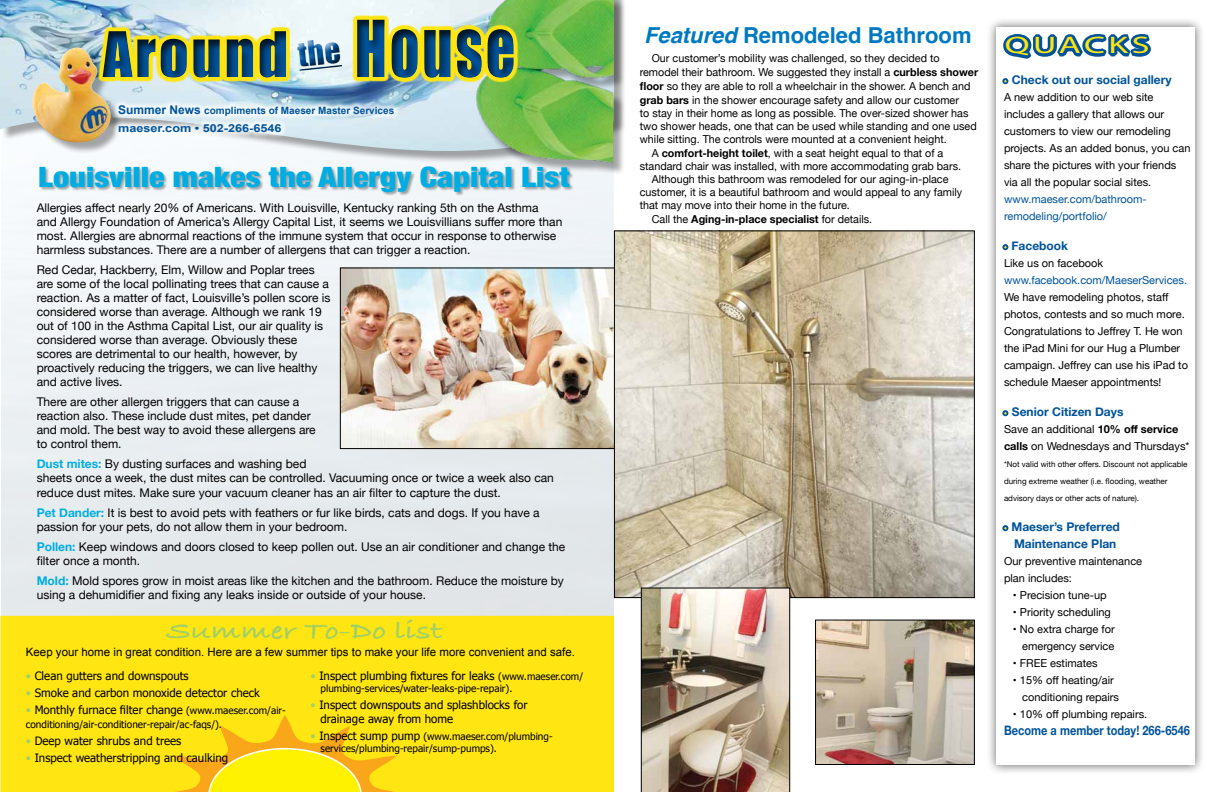
<style>
.page{position:relative;width:1224px;height:792px;background:#fff}
.page>*{position:absolute;margin:0;border:0;box-sizing:border-box;transform-origin:0 0}
.t1{font:72.5px "Impact";letter-spacing:.05em;color:#00539b;scale:.8 1}
.t2{font:58px "Impact";letter-spacing:.05em;color:#00539b}
.t3{font:900 condensed 28px "Helvetica Neue";color:#00ade3;scale:1.15 1}
.t4{font:26px "Bradley Hand ITCTT Bold";color:#a0cf67;scale:1.27 1}
.t5{font:24px "Myriad Pro";letter-spacing:.1em;color:#ffe512;scale:1.5 1}
.t6{font:700 22px "Helvetica";color:#0079c1}
.t7{font:700 13px "Helvetica Neue";color:#00539b;scale:.85 1}
.t8{font:12px/14px "Helvetica Neue";color:#000}
.t9{font:700 12px/17px "Helvetica Neue";color:#00539b;text-align:center}
.t10{font:11.5px/14px "Tahoma";color:#000}
.t11{font:11.5px "Arial";color:#000}
.t12{font:11px/17px "Helvetica Neue";color:#000}
.t13{font:11px/17px "Helvetica Neue";color:#00539b}
.t14{font:700 11px "Helvetica Neue";color:#000}
.t15{font:700 11px "Arial";color:#00539b;scale:1.15 1}
.t16{font:10px/12px "Tahoma";color:#000}
.t17{font:700 10px "Arial";color:#00539b}
.t18{font:8px/17px "Helvetica Neue";color:#000}
.s1{font-size:12px}
.s2{font-weight:700;color:#00ade3}
.s3{color:#a0cf67}
.s4{font-size:10px}
.s5{font-size:11.5px;color:#a0cf67}
.s6{font-size:11.5px}
.s7{font-style:italic}
.s8{font-weight:700}
.s9{font-weight:400}
.s10{font-family:"Myriad Pro";font-weight:400;font-size:10px;color:#ffe512}
</style>
<div class="page">
<div style="left:2px;top:0;width:624px;height:164px;background:#000;opacity:.35"></div>
<img style="left:0;top:0;width:470px;height:152px">
<div style="left:34px;top:49px;width:89px;height:106px;background:#000;opacity:.35"></div>
<img style="left:32px;top:48px;width:79px;height:95px">
<div style="left:112px;top:99px;width:288px;height:40px;background:#fff;opacity:.75"></div>
<div style="left:477px;top:0;width:149px;height:175px;background:#000;opacity:.35"></div>
<img style="left:470px;top:0;width:144px;height:163px">
<div style="left:95px;top:0;width:494px;height:102px;background:#000;opacity:.75"></div>
<div style="left:40px;top:166px;width:534px;height:30px;background:#000;opacity:.35"></div>
<img style="left:342px;top:269px;width:272px;height:178px">
<div style="left:340px;top:267px;width:281px;height:182px;border:1px solid #000"></div>
<div style="left:0;top:616px;width:614px;height:176px;background:#ffe512"></div>
<svg style="left:155px;top:715px;width:260px;height:77px;background:#fedc12"></svg>
<div style="left:164px;top:624px;width:134px;height:17px;background:#ffe512"></div>
<div style="left:304px;top:621px;width:82px;height:20px;background:#ffe512"></div>
<div style="left:395px;top:617px;width:56px;height:40px;background:#ffe512"></div>
<div style="left:986px;top:17px;width:219px;height:758px;background:#000;opacity:.75"></div>
<div style="left:996px;top:27px;width:199px;height:738px;background:#fff"></div>
<svg style="left:1002px;top:78px;width:6px;height:6px"></svg>
<svg style="left:1002px;top:244px;width:6px;height:6px"></svg>
<svg style="left:1002px;top:410px;width:6px;height:6px"></svg>
<svg style="left:1002px;top:525px;width:6px;height:6px"></svg>
<svg style="left:1003px;top:34px;width:148px;height:25px"></svg>
<img style="left:616px;top:232px;width:357px;height:364px">
<img style="left:641px;top:588px;width:149px;height:204px">
<img style="left:817px;top:622px;width:156px;height:141px">
<div style="left:815px;top:620px;width:160px;height:145px;border:1px solid #000"></div>
<svg style="left:291px;top:30px;width:59px;height:49px;background:#dce8eb"></svg>
<h2 class="t2" style="left:103px;top:9px;width:187px">Around</h2>
<h1 class="t1" style="left:355px;top:-8px;width:202px">House</h1>
<p class="t17" style="left:118px;top:104px;width:278px"><span class="s1">Summer News</span> compliments of Maeser Master Services</p>
<p class="t15" style="left:118px;top:121px;width:144px">maeser.com • 502-266-6546</p>
<h3 class="t3" style="left:38px;top:154px;width:463px">Louisville makes the Allergy Capital List</h3>
<p class="t8" style="left:37px;top:202px;width:527px">Allergies affect nearly 20% of Americans. With Louisville, Kentucky ranking 5th on the Asthma<br>and Allergy Foundation of America’s Allergy Capital List, it seems we Louisvillians suffer more than most. Allergies are abnormal reactions of the immune system that occur in response to otherwise harmless substances. There are a number of allergens that can trigger a reaction.</p>
<p class="t8" style="left:37px;top:264px;width:295px">Red Cedar, Hackberry, Elm, Willow and Poplar trees are some of the local pollinating trees that can cause a reaction. As a matter of fact, Louisville’s pollen score is considered worse than average. Although we rank 19 out of 100 in the Asthma Capital List, our air quality is considered worse than average. Obviously these scores are detrimental to our health, however, by proactively reducing the triggers, we can live healthy and active lives.</p>
<p class="t8" style="left:37px;top:396px;width:281px">There are other allergen triggers that can cause a reaction also. These include dust mites, pet dander and mold. The best way to avoid these allergens are to control them.</p>
<p class="t8" style="left:37px;top:458px;width:519px"><span class="s2">Dust mites:</span> By dusting surfaces and washing bed<br>sheets once a week, the dust mites can be controlled. Vacuuming once or twice a week also can reduce dust mites. Make sure your vacuum cleaner has an air filter to capture the dust.</p>
<p class="t8" style="left:37px;top:506px;width:504px"><span class="s2">Pet Dander:</span> It is best to avoid pets with feathers or fur like birds, cats and dogs. If you have a passion for your pets, do not allow them in your bedroom.</p>
<p class="t8" style="left:37px;top:540px;width:530px"><span class="s2">Pollen:</span> Keep windows and doors closed to keep pollen out. Use an air conditioner and change the filter once a month.</p>
<p class="t8" style="left:37px;top:574px;width:529px"><span class="s2">Mold:</span> Mold spores grow in moist areas like the kitchen and the bathroom. Reduce the moisture by using a dehumidifier and fixing any leaks inside or outside of your house.</p>
<h3 class="t4" style="left:166px;top:616px;width:219px">Summer To-Do list</h3>
<p class="t11" style="left:26px;top:645px;width:551px">Keep your home in great condition. Here are a few summer tips to make your life more convenient and safe.</p>
<p class="t10" style="left:26px;top:668px;width:164px"><span class="s3">•</span> Clean gutters and downspouts</p>
<p class="t10" style="left:26px;top:685px;width:235px"><span class="s3">•</span> Smoke and carbon monoxide detector check</p>
<p class="t10" style="left:26px;top:702px;width:261px"><span class="s3">•</span> Monthly furnace filter change <span class="s4">(www.maeser.com/air-</span></p>
<p class="t16" style="left:26px;top:718px;width:198px">conditioning/air-conditioner-repair/ac-faqs/).</p>
<p class="t10" style="left:26px;top:733px;width:157px"><span class="s3">•</span> Deep water shrubs and trees</p>
<p class="t10" style="left:26px;top:750px;width:204px"><span class="s3">•</span> Inspect weatherstripping and caulking</p>
<p class="t10" style="left:311px;top:668px;width:274px"><span class="s3">•</span> Inspect plumbing fixtures for leaks <span class="s4">(www.maeser.com/</span></p>
<p class="t16" style="left:321px;top:682px;width:193px">plumbing-services/water-leaks-pipe-repair).</p>
<p class="t10" style="left:321px;top:697px;width:209px;text-indent:-10px"><span class="s3">•</span> Inspect downspouts and splashblocks for drainage away from home</p>
<p class="t16" style="left:321px;top:730px;width:234px;text-indent:-10px"><span class="s5">•</span> <span class="s6">Inspect sump pump</span> (www.maeser.com/plumbing&shy;services/plumbing-repair/sump-pumps).</p>
<h3 class="t6" style="left:644px;top:18px;width:329px"><span class="s7">Featured</span> Remodeled Bathroom</h3>
<p class="t12" style="left:640px;top:51px;width:340px;line-height:14px;text-indent:12px">Our customer’s mobility was challenged, so they decided to remodel their bathroom. We suggested they install a <span class="s8">curbless shower floor</span> so they are able to roll a wheelchair in the shower. A bench and <span class="s8">grab bars</span> in the shower encourage safety and allow our customer</p>
<p class="t12" style="left:640px;top:107px;width:339px;line-height:13px">to stay in their home as long as possible. The over-sized shower has two shower heads, one that can be used while standing and one used while sitting. The controls were mounted at a convenient height.</p>
<p class="t12" style="left:652px;top:145px;width:293px">A <span class="s8">comfort-height toilet</span>, with a seat height equal to that of a</p>
<p class="t12" style="left:640px;top:158px;width:323px">standard chair was installed, with more accommodating grab bars.</p>
<p class="t12" style="left:652px;top:171px;width:298px">Although this bathroom was remodeled for our aging-in-place</p>
<p class="t12" style="left:640px;top:184px;width:324px">customer, it is a beautiful bathroom and would appeal to any family</p>
<p class="t12" style="left:640px;top:197px;width:212px">that may move into their home in the future.</p>
<p class="t14" style="left:652px;top:210px;width:222px"><span class="s9">Call the</span> Aging-in-place specialist <span class="s9">for details.</span></p>
<h3 class="t5" style="left:1005px;top:31px;width:98px">QUACKS</h3>
<p class="t9" style="left:1004px;top:71px;width:169px"><span class="s10">•</span> Check out our social gallery</p>
<p class="t12" style="left:1004px;top:89px;width:188px">A new addition to our web site includes a gallery that allows our customers to view our remodeling projects. As an added bonus, you can share the pictures with your friends via all the popular social sites.</p>
<p class="t13" style="left:1004px;top:191px;width:144px">www.maeser.com/bathroom&shy;remodeling/portfolio/</p>
<p class="t9" style="left:1004px;top:237px;width:66px"><span class="s10">•</span> Facebook</p>
<p class="t12" style="left:1004px;top:255px;width:101px">Like us on facebook</p>
<p class="t13" style="left:1004px;top:272px;width:185px">www.facebook.com/MaeserServices.</p>
<p class="t12" style="left:1004px;top:289px;width:186px">We have remodeling photos, staff photos, contests and so much more.<br>Congratulations to Jeffrey T. He won the iPad Mini for our Hug a Plumber campaign. Jeffrey can use his iPad to schedule Maeser appointments!</p>
<p class="t9" style="left:1004px;top:403px;width:121px"><span class="s10">•</span> Senior Citizen Days</p>
<p class="t12" style="left:1004px;top:421px;width:187px">Save an additional <span class="s8">10% off service calls</span> on Wednesdays and Thursdays*</p>
<p class="t18" style="left:1004px;top:456px;width:185px">*Not valid with other offers. Discount not applicable during extreme weather (i.e. flooding, weather advisory days or other acts of nature).</p>
<p class="t9" style="left:1004px;top:518px;width:117px"><span class="s10">•</span> Maeser’s Preferred<br>Maintenance Plan</p>
<p class="t12" style="left:1004px;top:553px;width:140px">Our preventive maintenance plan includes:</p>
<p class="t12" style="left:1013px;top:587px;width:95px">• Precision tune-up</p>
<p class="t12" style="left:1013px;top:604px;width:99px">• Priority scheduling</p>
<p class="t12" style="left:1013px;top:621px;width:103px;text-align:right">• No extra charge for emergency service</p>
<p class="t12" style="left:1013px;top:655px;width:86px">• FREE estimates</p>
<p class="t12" style="left:1022px;top:672px;width:98px;text-indent:-9px">• 15% off heating/air conditioning repairs</p>
<p class="t12" style="left:1013px;top:706px;width:136px">• 10% off plumbing repairs.</p>
<p class="t7" style="left:1004px;top:720px;width:220px">Become a member today! 266-6546</p>
</div>
